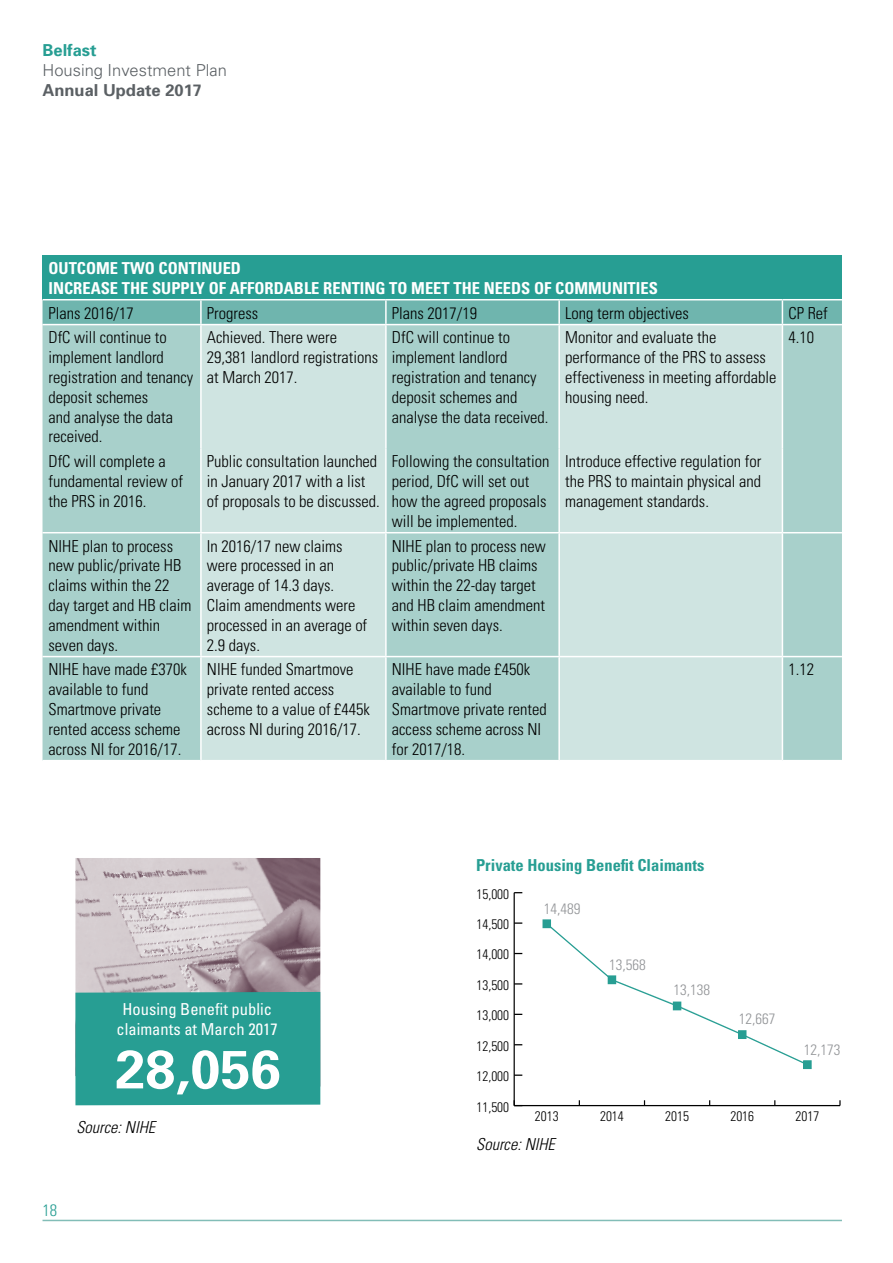
<style>
.page{position:relative;width:893px;height:1263px;background:#fff}
.page>*{position:absolute;margin:0;border:0;box-sizing:border-box;transform-origin:0 0}
.H_Head_Univers_65_Bo{font:700 54px "Univers";color:#fff}
.P_Body{font:300 condensed 16.5px/19.8px "Univers";color:#000}
.P_White_sub_head{font:700 condensed 16.5px/19.8px "Univers";color:#fff}
.P_Table_Source_Unive{font:condensed 16.5px "Univers";color:#fff}
.P_Sub_head{font:700 condensed 16.5px "Univers";color:#279e93}
.P_Table_Source_Unive-2{font:italic 300 condensed 16.5px "Univers";color:#000}
.t1{font:300 16.5px "Univers";color:#5b6064}
.t2{font:700 16.5px "Univers";color:#5b6064}
.t3{font:700 16.5px "Univers";color:#279e93}
.t4{font:300 condensed 16.5px "Univers";color:#279e93}
.P_Body-2{font:300 condensed 15px "Univers";color:#939598}
.Image{font:300 condensed 13.8px "Univers";color:#000}
</style>
<div class="page">
<hr style="left:43px;top:1220px;width:799px;height:1px;background:#82bdb7">
<div style="left:43px;top:255px;width:799px;height:45px;background:#279e93"></div>
<div style="left:43px;top:325px;width:157px;height:435px;background:#a8d0cb"></div>
<div style="left:202px;top:325px;width:183px;height:435px;background:#cfe4e1"></div>
<div style="left:387px;top:325px;width:455px;height:435px;background:#a8d0cb"></div>
<div style="left:560px;top:325px;width:222px;height:435px;background:#cfe4e1"></div>
<hr style="left:43px;top:532px;width:158px;height:1px;background:#fff">
<hr style="left:201px;top:532px;width:185px;height:1px;background:#fff">
<hr style="left:386px;top:532px;width:173px;height:1px;background:#fff">
<hr style="left:559px;top:532px;width:223px;height:1px;background:#fff">
<hr style="left:782px;top:532px;width:60px;height:1px;background:#fff">
<hr style="left:43px;top:656px;width:158px;height:1px;background:#fff">
<hr style="left:201px;top:656px;width:185px;height:1px;background:#fff">
<hr style="left:386px;top:656px;width:173px;height:1px;background:#fff">
<hr style="left:559px;top:656px;width:223px;height:1px;background:#fff">
<hr style="left:782px;top:656px;width:60px;height:1px;background:#fff">
<hr style="left:43px;top:299px;width:158px;height:1px;background:#fff">
<hr style="left:201px;top:299px;width:185px;height:1px;background:#fff">
<hr style="left:386px;top:299px;width:173px;height:1px;background:#fff">
<hr style="left:559px;top:299px;width:223px;height:1px;background:#fff">
<hr style="left:782px;top:299px;width:60px;height:1px;background:#fff">
<svg style="left:43px;top:300px;width:799px;height:25px;background:#79bab3"></svg>
<hr style="left:558px;top:325px;width:2px;height:123px;background:#fff">
<hr style="left:782px;top:325px;width:1px;height:123px;background:#fff">
<hr style="left:558px;top:448px;width:2px;height:84px;background:#fff">
<hr style="left:782px;top:448px;width:1px;height:84px;background:#fff">
<hr style="left:558px;top:533px;width:2px;height:123px;background:#fff">
<hr style="left:782px;top:533px;width:1px;height:123px;background:#fff">
<hr style="left:558px;top:657px;width:2px;height:103px;background:#fff">
<hr style="left:782px;top:657px;width:1px;height:103px;background:#fff">
<img style="left:75px;top:858px;width:245px;height:134px">
<div style="left:75px;top:992px;width:245px;height:113px;background:#279e93"></div>
<hr style="left:514px;top:1105px;width:326px;height:1px;background:#000">
<hr style="left:514px;top:893px;width:1px;height:212px;background:#000">
<svg style="left:514px;top:1074px;width:8px;height:2px"></svg>
<svg style="left:514px;top:922px;width:8px;height:2px"></svg>
<svg style="left:545px;top:926px;width:258px;height:138px"></svg>
<div style="left:543px;top:920px;width:7px;height:7px;background:#279e93"></div>
<div style="left:542px;top:919px;width:9px;height:9px;border:1px solid #279e93"></div>
<div style="left:608px;top:976px;width:8px;height:7px;background:#279e93"></div>
<div style="left:608px;top:975px;width:8px;height:9px;border:1px solid #279e93"></div>
<div style="left:673px;top:1002px;width:8px;height:8px;background:#279e93"></div>
<div style="left:673px;top:1001px;width:8px;height:9px;border:1px solid #279e93"></div>
<div style="left:739px;top:1031px;width:7px;height:7px;background:#279e93"></div>
<div style="left:738px;top:1030px;width:8px;height:9px;border:1px solid #279e93"></div>
<div style="left:804px;top:1061px;width:7px;height:7px;background:#279e93"></div>
<div style="left:803px;top:1060px;width:9px;height:9px;border:1px solid #279e93"></div>
<p class="t3" style="left:43px;top:40px;width:56px">Belfast</p>
<p class="t1" style="left:43px;top:60px;width:186px">Housing Investment Plan</p>
<p class="t2" style="left:43px;top:79px;width:161px">Annual Update 2017</p>
<p class="P_White_sub_head" style="left:49px;top:258px;width:611px">OUTCOME TWO CONTINUED<br>INCREASE THE SUPPLY OF AFFORDABLE RENTING TO MEET THE NEEDS OF COMMUNITIES</p>
<p class="P_Body" style="left:49px;top:303px;width:87px">Plans 2016/17</p>
<p class="P_Body" style="left:207px;top:303px;width:53px">Progress</p>
<p class="P_Body" style="left:392px;top:303px;width:87px">Plans 2017/19</p>
<p class="P_Body" style="left:565px;top:303px;width:125px">Long term objectives</p>
<p class="P_Body" style="left:788px;top:303px;width:41px">CP Ref</p>
<p class="P_Body" style="left:49px;top:327px;width:146px">DfC will continue to implement landlord registration and tenancy deposit schemes<br>and analyse the data received.</p>
<p class="P_Body" style="left:207px;top:327px;width:173px">Achieved. There were<br>29,381 landlord registrations at March 2017.</p>
<p class="P_Body" style="left:392px;top:327px;width:158px">DfC will continue to implement landlord registration and tenancy deposit schemes and analyse the data received.</p>
<p class="P_Body" style="left:565px;top:327px;width:213px">Monitor and evaluate the performance of the PRS to assess effectiveness in meeting affordable housing need.</p>
<p class="P_Body" style="left:788px;top:327px;width:27px">4.10</p>
<p class="P_Body" style="left:49px;top:451px;width:136px">DfC will complete a fundamental review of the PRS in 2016.</p>
<p class="P_Body" style="left:207px;top:451px;width:174px">Public consultation launched in January 2017 with a list of proposals to be discussed.</p>
<p class="P_Body" style="left:392px;top:451px;width:159px">Following the consultation period, DfC will set out how the agreed proposals will be implemented.</p>
<p class="P_Body" style="left:565px;top:451px;width:198px;text-align:justify">Introduce effective regulation for the PRS to maintain physical and management standards.</p>
<p class="P_Body" style="left:49px;top:536px;width:144px">NIHE plan to process new public/private HB claims within the 22 day target and HB claim amendment within seven days.</p>
<p class="P_Body" style="left:207px;top:536px;width:162px">In 2016/17 new claims were processed in an average of 14.3 days.<br>Claim amendments were processed in an average of<br>2.9 days.</p>
<p class="P_Body" style="left:392px;top:536px;width:155px">NIHE plan to process new public/private HB claims within the 22-day target and HB claim amendment within seven days.</p>
<p class="P_Body" style="left:49px;top:659px;width:140px">NIHE have made £370k available to fund<br>Smartmove private rented access scheme across NI for 2016/17.</p>
<p class="P_Body" style="left:207px;top:659px;width:165px">NIHE funded Smartmove private rented access scheme to a value of £445k across NI during 2016/17.</p>
<p class="P_Body" style="left:392px;top:659px;width:156px">NIHE have made £450k available to fund<br>Smartmove private rented access scheme across NI for 2017/18.</p>
<p class="P_Body" style="left:788px;top:659px;width:27px">1.12</p>
<p class="P_Sub_head" style="left:476px;top:855px;width:230px">Private Housing Benefit Claimants</p>
<p class="P_Table_Source_Unive" style="left:123px;top:999px;width:151px">Housing Benefit public</p>
<p class="P_Table_Source_Unive" style="left:117px;top:1019px;width:163px">claimants at March 2017</p>
<p class="H_Head_Univers_65_Bo" style="left:115px;top:1034px;width:167px">28,056</p>
<p class="P_Table_Source_Unive-2" style="left:76px;top:1117px;width:80px">Source: NIHE</p>
<p class="t4" style="left:43px;top:1200px;width:16px">18</p>
<p class="Image" style="left:476px;top:885px;width:34px">15,000</p>
<p class="Image" style="left:476px;top:916px;width:34px">14,500</p>
<p class="Image" style="left:476px;top:946px;width:34px">14,000</p>
<p class="Image" style="left:476px;top:977px;width:34px">13,500</p>
<p class="Image" style="left:476px;top:1007px;width:34px">13,000</p>
<p class="Image" style="left:476px;top:1037px;width:34px">12,500</p>
<p class="Image" style="left:476px;top:1068px;width:34px">12,000</p>
<p class="P_Body-2" style="left:544px;top:900px;width:38px">14,489</p>
<p class="P_Body-2" style="left:609px;top:955px;width:38px">13,568</p>
<p class="P_Body-2" style="left:673px;top:981px;width:38px">13,138</p>
<p class="P_Body-2" style="left:739px;top:1010px;width:38px">12,667</p>
<p class="P_Body-2" style="left:804px;top:1040px;width:38px">12,173</p>
<p class="Image" style="left:476px;top:1098px;width:34px">11,500</p>
<p class="Image" style="left:535px;top:1107px;width:25px">2013</p>
<p class="Image" style="left:600px;top:1107px;width:25px">2014</p>
<p class="Image" style="left:665px;top:1107px;width:25px">2015</p>
<p class="Image" style="left:730px;top:1107px;width:25px">2016</p>
<p class="Image" style="left:795px;top:1107px;width:25px">2017</p>
<p class="P_Table_Source_Unive-2" style="left:476px;top:1134px;width:80px">Source: NIHE</p>
</div>
